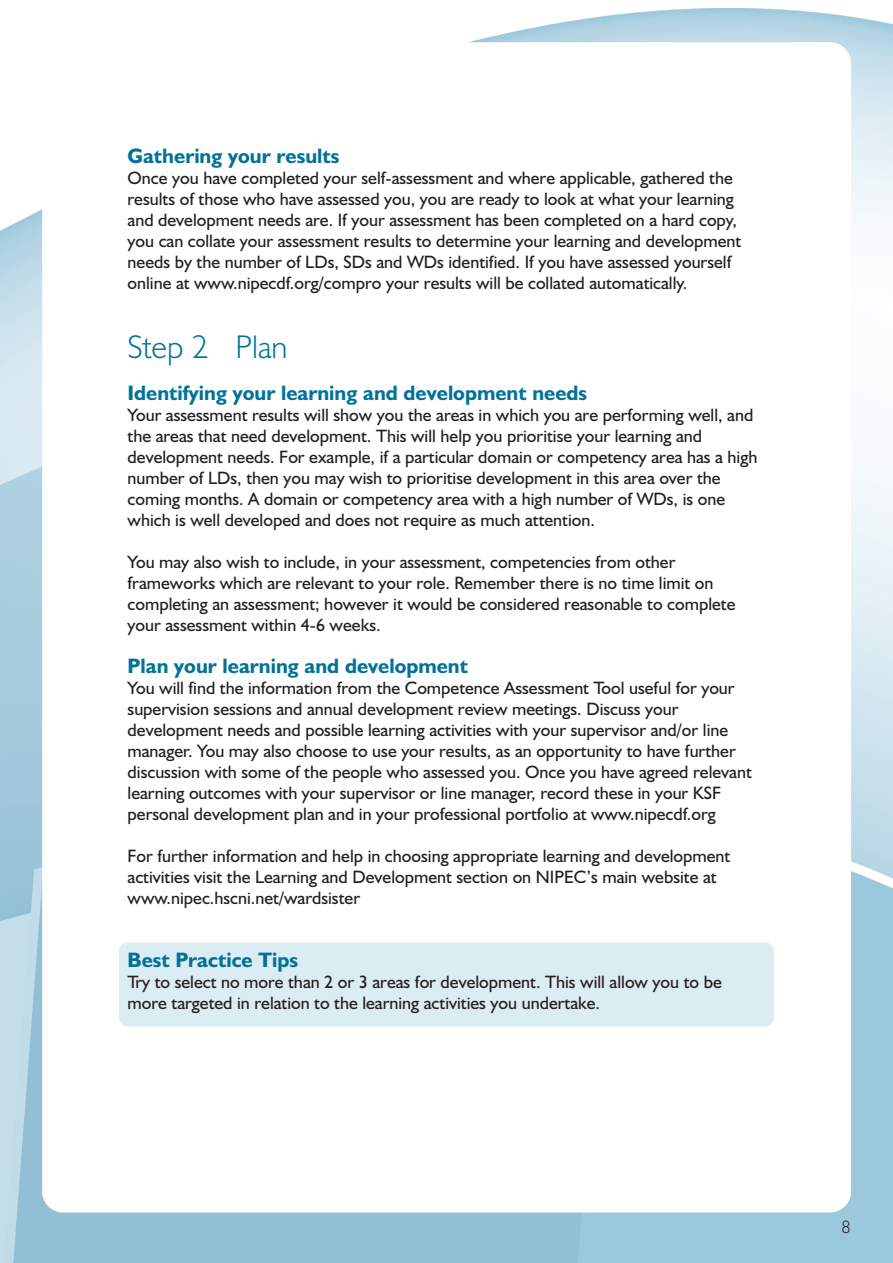
<style>
.page{position:relative;width:893px;height:1263px;background:#fff}
.page>*{position:absolute;margin:0;border:0;box-sizing:border-box;transform-origin:0 0}
.t1{font:300 33px "Humanist 521 BT";color:#00729a}
.t2{font:700 21px "Humanist 521 BT";color:#00729a}
.t3{font:18px/21px "Humanist 521 BT";color:#231f20}
.t4{font:300 18px "Humanist 521 BT";color:#231f20}
</style>
<div class="page">
<img style="left:0;top:8px;width:893px;height:1255px">
<div style="left:119px;top:942px;width:655px;height:84px;background:#dcecf3;border-radius:9px"></div>
<p class="t2" style="left:128px;top:149px;width:213px">Gathering your results</p>
<p class="t3" style="left:128px;top:170px;width:615px">Once you have completed your self-assessment and where applicable, gathered the results of those who have assessed you, you are ready to look at what your learning and development needs are. If your assessment has been completed on a hard copy, you can collate your assessment results to determine your learning and development needs by the number of LDs, SDs and WDs identified. If you have assessed yourself online at www.nipecdf.org/compro your results will be collated automatically.</p>
<h1 class="t1" style="left:128px;top:335px;width:162px">Step 2 Plan</h1>
<p class="t2" style="left:128px;top:385px;width:461px">Identifying your learning and development needs</p>
<p class="t3" style="left:128px;top:406px;width:631px">Your assessment results will show you the areas in which you are performing well, and the areas that need development. This will help you prioritise your learning and development needs. For example, if a particular domain or competency area has a high number of LDs, then you may wish to prioritise development in this area over the coming months. A domain or competency area with a high number of WDs, is one which is well developed and does not require as much attention.</p>
<p class="t3" style="left:128px;top:553px;width:609px">You may also wish to include, in your assessment, competencies from other frameworks which are relevant to your role. Remember there is no time limit on completing an assessment; however it would be considered reasonable to complete your assessment within 4-6 weeks.</p>
<p class="t2" style="left:128px;top:658px;width:342px">Plan your learning and development</p>
<p class="t3" style="left:128px;top:679px;width:626px">You will find the information from the Competence Assessment Tool useful for your supervision sessions and annual development review meetings. Discuss your development needs and possible learning activities with your supervisor and/or line manager. You may also choose to use your results, as an opportunity to have further discussion with some of the people who assessed you. Once you have agreed relevant learning outcomes with your supervisor or line manager, record these in your KSF personal development plan and in your professional portfolio at www.nipecdf.org</p>
<p class="t3" style="left:128px;top:847px;width:604px">For further information and help in choosing appropriate learning and development activities visit the Learning and Development section on NIPEC’s main website at www.nipec.hscni.net/wardsister</p>
<p class="t2" style="left:128px;top:952px;width:172px">Best Practice Tips</p>
<p class="t3" style="left:128px;top:973px;width:596px">Try to select no more than 2 or 3 areas for development. This will allow you to be more targeted in relation to the learning activities you undertake.</p>
<p class="t4" style="left:841px;top:1220px;width:11px">8</p>
</div>
